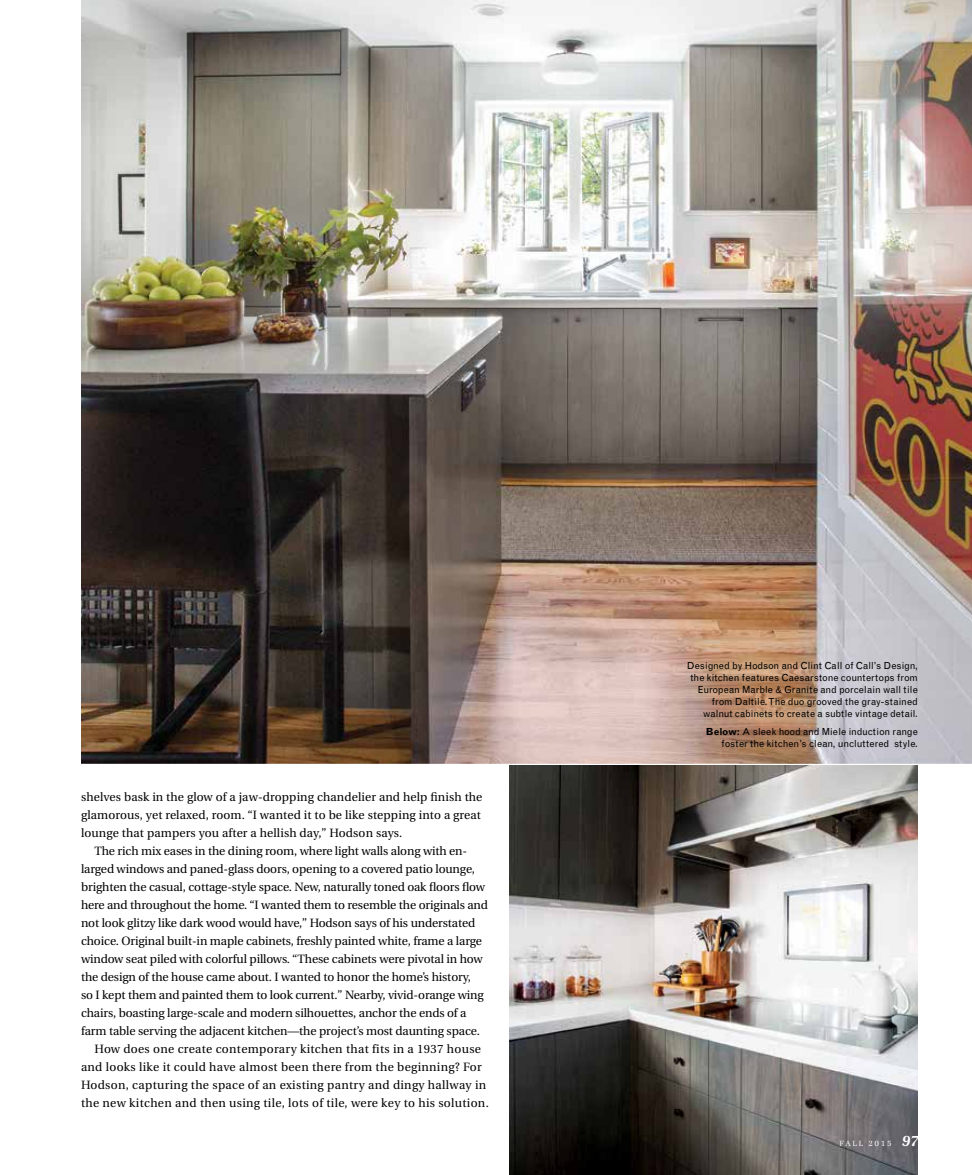
<style>
.page{position:relative;width:972px;height:1175px;background:#fff}
.page>*{position:absolute;margin:0;border:0;box-sizing:border-box;transform-origin:0 0}
.t1{font:12px "Utopia";letter-spacing:-.01em;color:#000}
.t2{font:12px "Utopia";letter-spacing:.025em;color:#000}
.t3{font:12px/18px "Utopia";letter-spacing:.01em;color:#000}
.t4{font:9.75px/12px "Grotesque";color:#000;text-align:right}
.t5{font:7.5px "Melior";color:#fff}
.s1{font-weight:700}
.s2{font-size:8.25px}
.s3{font-family:"Utopia";font-weight:700;font-style:italic;font-size:15px}
</style>
<div class="page">
<img style="left:81px;top:0;width:891px;height:763px">
<img style="left:510px;top:765px;width:408px;height:409px">
<p class="t3" style="left:81px;top:788px;width:403px">shelves bask in the glow of a jaw-dropping chandelier and help finish the glamorous, yet relaxed, room. “I wanted it to be like stepping into a great lounge that pampers you after a hellish day,” Hodson says.</p>
<p class="t1" style="left:94px;top:844px;width:374px">The rich mix eases in the dining room, where light walls along with en-</p>
<p class="t1" style="left:81px;top:862px;width:396px">larged windows and paned-glass doors, opening to a covered patio lounge,</p>
<p class="t1" style="left:81px;top:880px;width:405px">brighten the casual, cottage-style space. New, naturally toned oak floors flow</p>
<p class="t1" style="left:81px;top:898px;width:409px">here and throughout the home. “I wanted them to resemble the originals and</p>
<p class="t1" style="left:81px;top:916px;width:396px">not look glitzy like dark wood would have,” Hodson says of his understated</p>
<p class="t1" style="left:81px;top:934px;width:403px">choice. Original built-in maple cabinets, freshly painted white, frame a large</p>
<p class="t1" style="left:81px;top:952px;width:403px">window seat piled with colorful pillows. “These cabinets were pivotal in how</p>
<p class="t1" style="left:81px;top:970px;width:392px">the design of the house came about. I wanted to honor the home’s history,</p>
<p class="t1" style="left:81px;top:988px;width:404px">so I kept them and painted them to look current.” Nearby, vivid-orange wing</p>
<p class="t1" style="left:81px;top:1006px;width:387px">chairs, boasting large-scale and modern silhouettes, anchor the ends of a</p>
<p class="t1" style="left:81px;top:1024px;width:400px">farm table serving the adjacent kitchen—the project’s most daunting space.</p>
<p class="t2" style="left:94px;top:1042px;width:388px">How does one create contemporary kitchen that fits in a 1937 house</p>
<p class="t2" style="left:81px;top:1060px;width:402px">and looks like it could have almost been there from the beginning? For</p>
<p class="t2" style="left:81px;top:1078px;width:407px">Hodson, capturing the space of an existing pantry and dingy hallway in</p>
<p class="t2" style="left:81px;top:1096px;width:409px">the new kitchen and then using tile, lots of tile, were key to his solution.</p>
<p class="t4" style="left:687px;top:659px;width:232px">Designed by Hodson and Clint Call of Call’s Design, the kitchen features Caesarstone countertops from European Marble &amp; Granite and porcelain wall tile from Daltile. The duo grooved the gray-stained walnut cabinets to create a subtle vintage detail.</p>
<p class="t4" style="left:706px;top:726px;width:214px"><span class="s1">Below:</span> A sleek hood and Miele induction range foster the kitchen’s clean, uncluttered style.</p>
<p class="t5" style="left:839px;top:1139px;width:80px">FALL <span class="s2">2015</span> <span class="s3">97</span></p>
</div>
